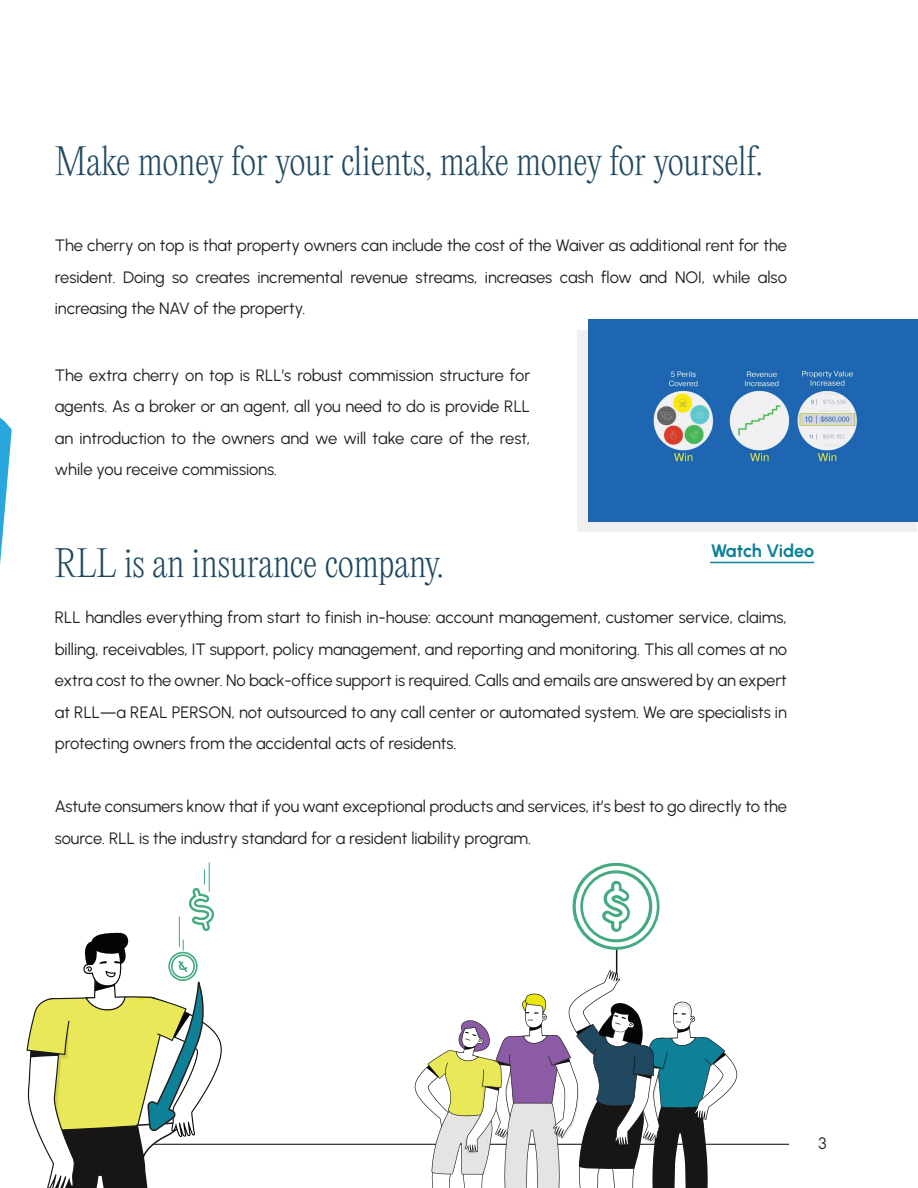
<style>
.page{position:relative;width:918px;height:1188px;background:#fff}
.page>*{position:absolute;margin:0;border:0;box-sizing:border-box;transform-origin:0 0}
.t1{font:200 36px "PP Editorial New";letter-spacing:-.01em;color:#204961}
.t2{font:700 18px "Urbanist";letter-spacing:-.01em;color:#0e8199}
.t3{font:16.5px/31.5px "Urbanist";letter-spacing:-.005em;color:#231f20;text-align:justify}
</style>
<div class="page">
<svg style="left:0;top:417px;width:12px;height:147px"></svg>
<hr style="left:55px;top:1144px;width:734px;height:1px;background:#050504">
<div style="left:577px;top:331px;width:339px;height:201px;background:#f0f0f0"></div>
<img style="left:589px;top:320px;width:328px;height:202px">
<hr style="left:209px;top:862px;width:1px;height:30px;background:#47aa80">
<svg style="left:26px;top:869px;width:196px;height:319px"></svg>
<hr style="left:616px;top:942px;width:1px;height:38px;background:#171515">
<div style="left:573px;top:863px;width:87px;height:87px;border:10px solid #45aa81;border-radius:50%"></div>
<svg style="left:602px;top:882px;width:41px;height:48px"></svg>
<div style="left:614px;top:919px;width:5px;height:8px;background:#fff"></div>
<div style="left:576px;top:866px;width:81px;height:81px;border:4px solid #fff;border-radius:50%"></div>
<hr style="left:710px;top:562px;width:104px;height:1px;background:#0e8199">
<svg style="left:415px;top:970px;width:322px;height:218px"></svg>
<h1 class="t1" style="left:55px;top:136px;width:710px">Make money for your clients, make money for yourself.</h1>
<p class="t3" style="left:55px;top:229px;width:734px">The cherry on top is that property owners can include the cost of the Waiver as additional rent for the resident. Doing so creates incremental revenue streams, increases cash flow and NOI, while also increasing the NAV of the property.</p>
<p class="t3" style="left:55px;top:359px;width:477px">The extra cherry on top is RLL’s robust commission structure for agents. As a broker or an agent, all you need to do is provide RLL an introduction to the owners and we will take care of the rest, while you receive commissions.</p>
<p class="t2" style="left:711px;top:539px;width:105px">Watch Video</p>
<h1 class="t1" style="left:55px;top:539px;width:390px">RLL is an insurance company.</h1>
<p class="t3" style="left:55px;top:601px;width:734px">RLL handles everything from start to finish in-house: account management, customer service, claims, billing, receivables, IT support, policy management, and reporting and monitoring. This all comes at no extra cost to the owner. No back-office support is required. Calls and emails are answered by an expert at RLL—a REAL PERSON, not outsourced to any call center or automated system. We are specialists in protecting owners from the accidental acts of residents.</p>
<p class="t3" style="left:55px;top:790px;width:734px">Astute consumers know that if you want exceptional products and services, it’s best to go directly to the source. RLL is the industry standard for a resident liability program.</p>
<p class="t3" style="left:818px;top:1127px;width:10px">3</p>
</div>
